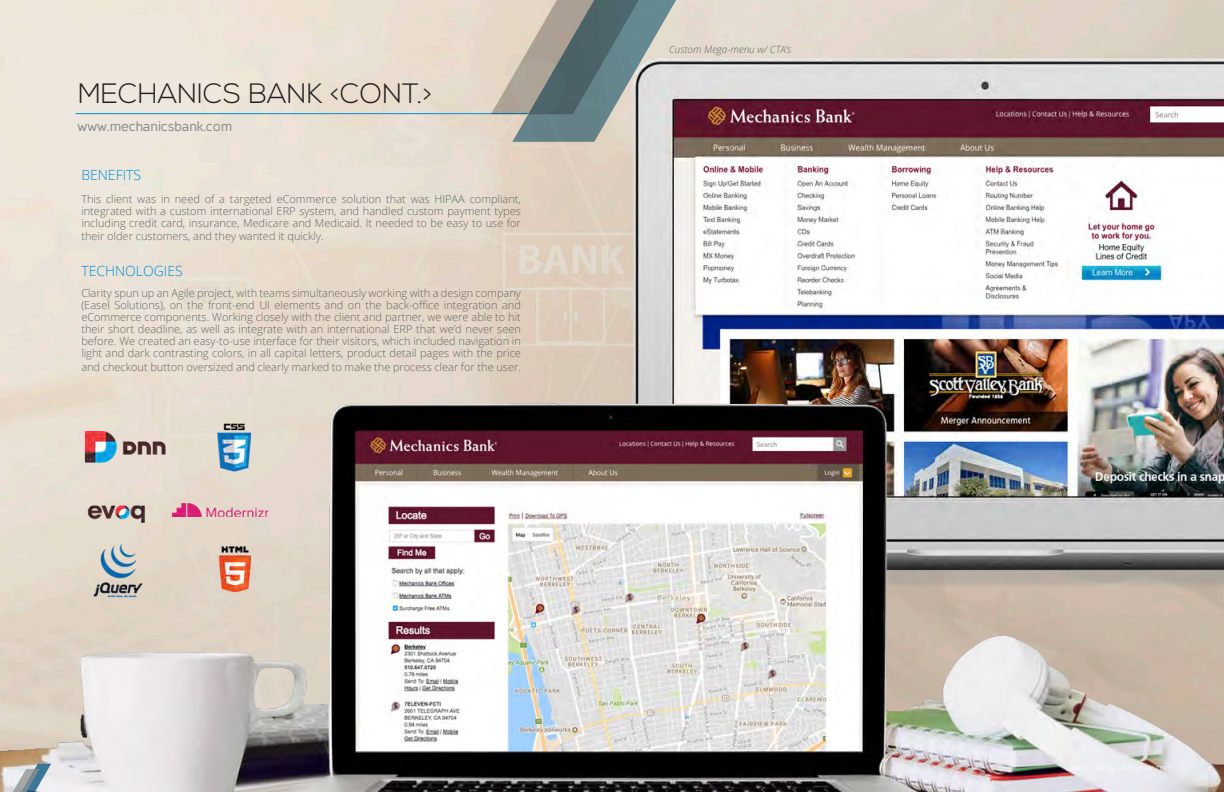
<style>
.page{position:relative;width:1224px;height:792px;background:#fff}
.page>*{position:absolute;margin:0;border:0;box-sizing:border-box;transform-origin:0 0}
.Header_H3{font:300 28px "Nexa";color:#231f20}
.Footnotes_Biege{font:14px "Casper";color:#909090}
.Paragraph_Text{font:300 14px "Open Sans";color:#008fd5}
.t1{font:300 11px/12px "Open Sans";color:#666;text-align:justify}
.Footnotes_Biege-2{font:italic 300 10px "Open Sans";color:#666}
</style>
<div class="page">
<img style="left:0;top:0;width:1224px;height:792px">
<img style="left:61px;top:405px;width:239px;height:239px">
<img style="left:498px;top:43px;width:726px;height:571px">
<hr style="left:76px;top:113px;width:452px;height:1px;background:#008fd5">
<svg style="left:491px;top:0;width:228px;height:142px;background:#a0a29f"></svg>
<svg style="left:9px;top:764px;width:42px;height:28px"></svg>
<p class="Header_H3" style="left:78px;top:77px;width:356px">MECHANICS BANK &lt;CONT.&gt;</p>
<p class="Footnotes_Biege" style="left:78px;top:118px;width:156px">www.mechanicsbank.com</p>
<p class="Paragraph_Text" style="left:81px;top:165px;width:61px">BENEFITS</p>
<p class="t1" style="left:81px;top:193px;width:441px">This client was in need of a targeted eCommerce solution that was HIPAA compliant, integrated with a custom international ERP system, and handled custom payment types including credit card, insurance, Medicare and Medicaid. It needed to be easy to use for</p>
<p class="t1" style="left:81px;top:230px;width:244px">their older customers, and they wanted it quickly.</p>
<p class="Paragraph_Text" style="left:81px;top:261px;width:103px">TECHNOLOGIES</p>
<p class="t1" style="left:81px;top:286px;width:441px">Clarity spun up an Agile project, with teams simultaneously working with a design company (Easel Solutions), on the front-end UI elements and on the back-office integration and eCommerce components. Working closely with the client and partner, we were able to hit their short deadline, as well as integrate with an international ERP that we’d never seen before. We created an easy-to-use interface for their visitors, which included navigation in light and dark contrasting colors, in all capital letters, product detail pages with the price</p>
<p class="t1" style="left:81px;top:360px;width:441px">and checkout button oversized and clearly marked to make the process clear for the user.</p>
<p class="Footnotes_Biege-2" style="left:669px;top:43px;width:123px">Custom Mega-menu w/ CTA’s</p>
</div>
